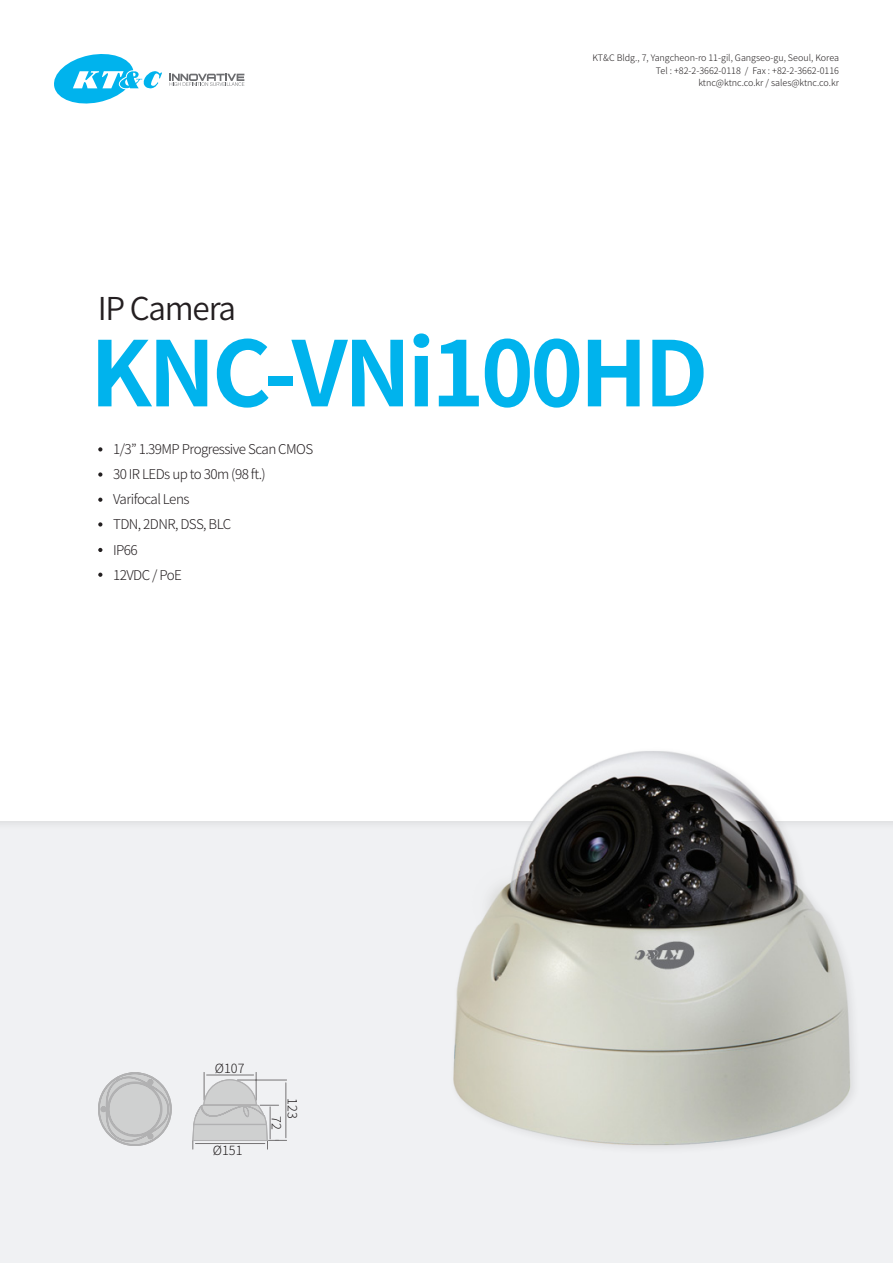
<style>
.page{position:relative;width:893px;height:1263px;background:#fff}
.page>*{position:absolute;margin:0;border:0;box-sizing:border-box;transform-origin:0 0}
.t1{font:700 90px "Noto Sans CJ Kkr";letter-spacing:-.04em;color:#00b3ed}
.t2{font:600 31.5px "Noto Sans CJ Kkr";letter-spacing:-.04em;color:#241f21}
.t3{font:300 13.5px/25.2px "Noto Sans CJ Kkr";letter-spacing:-.04em;color:#241f21}
.t4{font:300 12.75px/16px "Noto Sans CJ Kkr";color:#231f20}
.t5{font:300 9px/12.6px "Noto Sans CJ Kkr";color:#231f20;text-align:right}
</style>
<div class="page">
<div style="left:0;top:820px;width:893px;height:443px;background:#f0f1f3"></div>
<svg style="left:54px;top:54px;width:108px;height:50px"></svg>
<svg style="left:170px;top:74px;width:74px;height:12px"></svg>
<img style="left:254px;top:751px;width:639px;height:399px">
<svg style="left:98px;top:447px;width:4px;height:4px"></svg>
<svg style="left:98px;top:472px;width:4px;height:5px"></svg>
<svg style="left:98px;top:498px;width:4px;height:4px"></svg>
<svg style="left:98px;top:522px;width:4px;height:5px"></svg>
<svg style="left:98px;top:548px;width:4px;height:4px"></svg>
<svg style="left:98px;top:573px;width:4px;height:4px"></svg>
<svg style="left:98px;top:1072px;width:73px;height:74px"></svg>
<svg style="left:192px;top:1072px;width:95px;height:77px"></svg>
<h2 class="t2" style="left:98px;top:291px;width:140px">IP Camera</h2>
<p class="t5" style="left:592px;top:52px;width:248px">KT&amp;C Bldg., 7, Yangcheon-ro 11-gil, Gangseo-gu, Seoul, Korea<br>Tel : +82-2-3662-0118 / Fax : +82-2-3662-0116 ktnc@ktnc.co.kr / sales@ktnc.co.kr</p>
<h1 class="t1" style="left:90px;top:323px;width:620px">KNC-VNi100HD</h1>
<h3 class="t3" style="left:113px;top:436px;width:202px">1/3” 1.39MP Progressive Scan CMOS<br>30 IR LEDs up to 30m (98 ft.)<br>Varifocal Lens<br>TDN, 2DNR, DSS, BLC<br>IP66<br>12VDC / PoE</h3>
<h3 class="t4" style="left:215px;top:1061px;width:31px">Ø107</h3>
<h3 class="t4" style="left:213px;top:1143px;width:31px">Ø151</h3>
<h3 class="t4" style="left:300px;top:1116px;width:15px;text-indent:-18px;rotate:90deg">123<br>72</h3>
</div>
